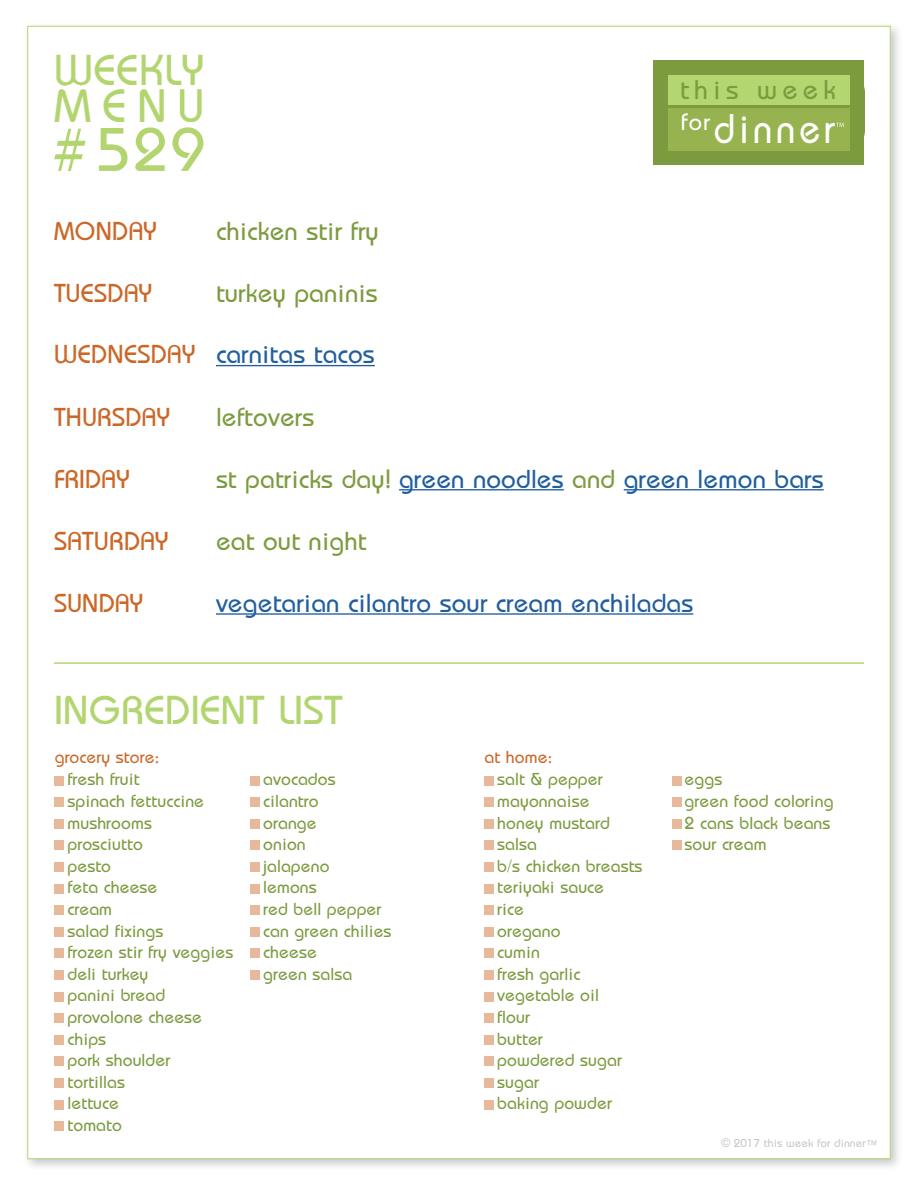
<style>
.page{position:relative;width:918px;height:1188px;background:#fff}
.page>*{position:absolute;margin:0;border:0;box-sizing:border-box;transform-origin:0 0}
.t1{font:63.75px "Opal";color:#b3d56f}
.t2{font:48.75px "Opal";color:#b3d56f}
.t3{font:45px "Opal";letter-spacing:.005em;color:#b3d56f}
.t4{font:43.05px "Opal";letter-spacing:.09em;color:#fff;scale:.91 1}
.t5{font:42px "Opal";color:#b3d56f}
.t6{font:28.2px "Opal";letter-spacing:.175em;color:#7c9b3f}
.t7{font:27px "Opal";color:#215e9e}
.t8{font:27px "Opal";color:#cb6828}
.t9{font:27px "Opal";color:#7c9b3f}
.t10{font:24.45px "Opal";color:#fff}
.t11{font:18px/21.6px "Opal";color:#7c9b3f}
.t12{font:18px "Opal";color:#cb6828}
.t13{font:12px "Opal";color:#c7c8ca}
.s1{color:#7c9b3f}
.s2{font-family:"Arial"}
</style>
<div class="page">
<div style="left:23px;top:21px;width:880px;height:1151px;background:#939598;opacity:.5"></div>
<div style="left:27px;top:26px;width:864px;height:1133px;background:#fff;border:1px solid #b3d56f"></div>
<hr style="left:216px;top:365px;width:159px;height:1px;background:#215e9e">
<hr style="left:399px;top:489px;width:165px;height:1px;background:#215e9e">
<hr style="left:624px;top:489px;width:200px;height:1px;background:#215e9e">
<hr style="left:216px;top:613px;width:477px;height:2px;background:#215e9e">
<hr style="left:54px;top:662px;width:810px;height:2px;background:#b3d56f">
<div style="left:55px;top:776px;width:9px;height:9px;background:#e7b89a"></div>
<div style="left:250px;top:776px;width:10px;height:9px;background:#e7b89a"></div>
<div style="left:250px;top:798px;width:10px;height:9px;background:#e7b89a"></div>
<div style="left:250px;top:819px;width:10px;height:9px;background:#e7b89a"></div>
<div style="left:250px;top:841px;width:10px;height:9px;background:#e7b89a"></div>
<div style="left:250px;top:862px;width:10px;height:10px;background:#e7b89a"></div>
<div style="left:250px;top:884px;width:10px;height:9px;background:#e7b89a"></div>
<div style="left:250px;top:906px;width:10px;height:9px;background:#e7b89a"></div>
<div style="left:250px;top:927px;width:10px;height:9px;background:#e7b89a"></div>
<div style="left:250px;top:949px;width:10px;height:9px;background:#e7b89a"></div>
<div style="left:250px;top:970px;width:10px;height:10px;background:#e7b89a"></div>
<div style="left:484px;top:776px;width:10px;height:9px;background:#e7b89a"></div>
<div style="left:672px;top:776px;width:9px;height:9px;background:#e7b89a"></div>
<div style="left:55px;top:798px;width:9px;height:9px;background:#e7b89a"></div>
<div style="left:484px;top:798px;width:10px;height:9px;background:#e7b89a"></div>
<div style="left:672px;top:798px;width:9px;height:9px;background:#e7b89a"></div>
<div style="left:55px;top:819px;width:9px;height:9px;background:#e7b89a"></div>
<div style="left:484px;top:819px;width:10px;height:9px;background:#e7b89a"></div>
<div style="left:672px;top:819px;width:9px;height:9px;background:#e7b89a"></div>
<div style="left:55px;top:841px;width:9px;height:9px;background:#e7b89a"></div>
<div style="left:484px;top:841px;width:10px;height:9px;background:#e7b89a"></div>
<div style="left:672px;top:841px;width:9px;height:9px;background:#e7b89a"></div>
<div style="left:55px;top:862px;width:9px;height:10px;background:#e7b89a"></div>
<div style="left:484px;top:862px;width:10px;height:10px;background:#e7b89a"></div>
<div style="left:55px;top:884px;width:9px;height:9px;background:#e7b89a"></div>
<div style="left:55px;top:906px;width:9px;height:9px;background:#e7b89a"></div>
<div style="left:484px;top:884px;width:10px;height:9px;background:#e7b89a"></div>
<div style="left:484px;top:906px;width:10px;height:9px;background:#e7b89a"></div>
<div style="left:484px;top:927px;width:10px;height:9px;background:#e7b89a"></div>
<div style="left:55px;top:927px;width:9px;height:9px;background:#e7b89a"></div>
<div style="left:55px;top:949px;width:9px;height:9px;background:#e7b89a"></div>
<div style="left:484px;top:949px;width:10px;height:9px;background:#e7b89a"></div>
<div style="left:55px;top:970px;width:9px;height:10px;background:#e7b89a"></div>
<div style="left:484px;top:970px;width:10px;height:10px;background:#e7b89a"></div>
<div style="left:484px;top:992px;width:10px;height:9px;background:#e7b89a"></div>
<div style="left:484px;top:1014px;width:10px;height:9px;background:#e7b89a"></div>
<div style="left:484px;top:1035px;width:10px;height:9px;background:#e7b89a"></div>
<div style="left:484px;top:1057px;width:10px;height:9px;background:#e7b89a"></div>
<div style="left:484px;top:1078px;width:10px;height:10px;background:#e7b89a"></div>
<div style="left:484px;top:1100px;width:10px;height:9px;background:#e7b89a"></div>
<div style="left:55px;top:992px;width:9px;height:9px;background:#e7b89a"></div>
<div style="left:55px;top:1014px;width:9px;height:9px;background:#e7b89a"></div>
<div style="left:55px;top:1035px;width:9px;height:9px;background:#e7b89a"></div>
<div style="left:55px;top:1057px;width:9px;height:9px;background:#e7b89a"></div>
<div style="left:55px;top:1078px;width:9px;height:10px;background:#e7b89a"></div>
<div style="left:55px;top:1100px;width:9px;height:9px;background:#e7b89a"></div>
<div style="left:55px;top:1122px;width:9px;height:9px;background:#e7b89a"></div>
<svg style="left:653px;top:60px;width:211px;height:105px;background:#93b251"></svg>
<h3 class="t3" style="left:54px;top:43px;width:152px">WEEKLY</h3>
<h2 class="t2" style="left:54px;top:77px;width:152px">MENU</h2>
<h1 class="t1" style="left:54px;top:112px;width:153px">#529</h1>
<h3 class="t6" style="left:680px;top:73px;width:158px">this week</h3>
<h3 class="t4" style="left:714px;top:103px;width:135px">dinner</h3>
<h3 class="t10" style="left:681px;top:108px;width:31px">for</h3>
<h3 class="t8" style="left:54px;top:215px;width:105px">MONDAY</h3>
<h3 class="t8" style="left:54px;top:277px;width:100px">TUESDAY</h3>
<h3 class="t8" style="left:54px;top:338px;width:143px">WEDNESDAY</h3>
<h3 class="t8" style="left:54px;top:400px;width:118px">THURSDAY</h3>
<h3 class="t8" style="left:54px;top:463px;width:77px">FRIDAY</h3>
<h3 class="t8" style="left:54px;top:525px;width:116px">SATURDAY</h3>
<h3 class="t8" style="left:54px;top:587px;width:91px">SUNDAY</h3>
<h3 class="t9" style="left:216px;top:215px;width:164px">chicken stir fry</h3>
<h3 class="t9" style="left:216px;top:277px;width:163px">turkey paninis</h3>
<h3 class="t7" style="left:216px;top:338px;width:160px">carnitas tacos</h3>
<h3 class="t9" style="left:216px;top:400px;width:100px">leftovers</h3>
<h3 class="t7" style="left:216px;top:463px;width:609px"><span class="s1">st patrick’s day!</span> green noodles <span class="s1">and</span> green lemon bars</h3>
<h3 class="t9" style="left:216px;top:525px;width:152px">eat out night</h3>
<h3 class="t7" style="left:216px;top:587px;width:479px">vegetarian cilantro sour cream enchiladas</h3>
<h3 class="t5" style="left:54px;top:685px;width:291px">INGREDIENT LIST</h3>
<p class="t12" style="left:55px;top:746px;width:105px">grocery store:</p>
<p class="t12" style="left:484px;top:746px;width:69px">at home:</p>
<p class="t11" style="left:68px;top:768px;width:167px">fresh fruit<br>spinach fettuccine mushrooms<br>prosciutto<br>pesto<br>feta cheese<br>cream<br>salad fixings<br>frozen stir fry veggies deli turkey<br>panini bread provolone cheese chips<br>pork shoulder<br>tortillas<br>lettuce<br>tomato</p>
<p class="t11" style="left:497px;top:768px;width:147px">salt &amp; pepper mayonnaise<br>honey mustard salsa<br>b/s chicken breasts teriyaki sauce<br>rice<br>oregano<br>cumin<br>fresh garlic vegetable oil<br>flour<br>butter<br>powdered sugar sugar<br>baking powder</p>
<p class="t11" style="left:685px;top:768px;width:151px">eggs<br>green food coloring<br>2 cans black beans sour cream</p>
<p class="t11" style="left:263px;top:768px;width:130px">avocados cilantro<br>orange<br>onion<br>jalapeno<br>lemons<br>red bell pepper can green chilies cheese<br>green salsa</p>
<p class="t13" style="left:722px;top:1136px;width:158px"><span class="s2">©</span> 2017 this week for dinner<span class="s2">™</span></p>
</div>
